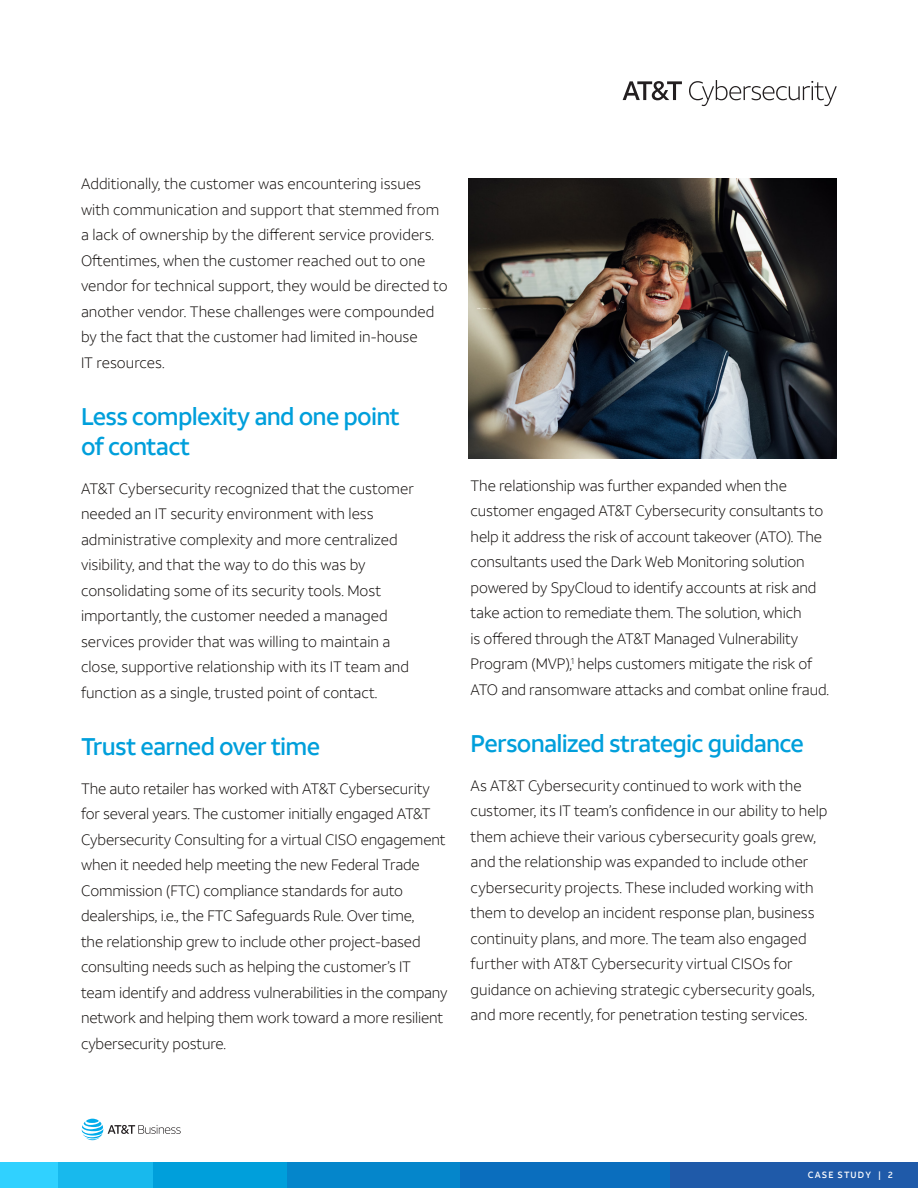
<style>
.page{position:relative;width:918px;height:1188px;background:#fff}
.page>*{position:absolute;margin:0;border:0;box-sizing:border-box;transform-origin:0 0}
.Subhead{font:500 24px/30px "ATT Aleck Sans";letter-spacing:-.03em;color:#009fdb}
.Body_Copy{font:300 15px/25.5px "ATT Aleck Sans";letter-spacing:-.01em;color:#0a0604}
.AT_T_type{font:500 9px "ATT Aleck Sans";letter-spacing:.12em;color:#fff}
</style>
<div class="page">
<div style="left:669px;top:1163px;width:249px;height:25px;background:#1f5aa9"></div>
<div style="left:459px;top:1163px;width:211px;height:25px;background:#0a6ebe"></div>
<div style="left:287px;top:1163px;width:172px;height:25px;background:#0586cb"></div>
<div style="left:153px;top:1163px;width:134px;height:25px;background:#009fdb"></div>
<div style="left:57px;top:1163px;width:96px;height:25px;background:#18b9ed"></div>
<div style="left:0;top:1162px;width:57px;height:26px;background:#30d1ff"></div>
<svg style="left:82px;top:1119px;width:99px;height:21px"></svg>
<svg style="left:623px;top:81px;width:59px;height:19px"></svg>
<svg style="left:689px;top:80px;width:148px;height:26px"></svg>
<img style="left:468px;top:178px;width:369px;height:281px">
<p class="Body_Copy" style="left:81px;top:171px;width:368px">Additionally, the customer was encountering issues with communication and support that stemmed from a lack of ownership by the different service providers.<br>Oftentimes, when the customer reached out to one vendor for technical support, they would be directed to another vendor. These challenges were compounded by the fact that the customer had limited in-house<br>IT resources.</p>
<h2 class="Subhead" style="left:81px;top:401px;width:320px">Less complexity and one point of contact</h2>
<p class="Body_Copy" style="left:81px;top:476px;width:334px">AT&amp;T Cybersecurity recognized that the customer needed an IT security environment with less administrative complexity and more centralized visibility, and that the way to do this was by consolidating some of its security tools. Most importantly, the customer needed a managed services provider that was willing to maintain a close, supportive relationship with its IT team and function as a single, trusted point of contact.</p>
<h2 class="Subhead" style="left:81px;top:731px;width:241px">Trust earned over time</h2>
<p class="Body_Copy" style="left:81px;top:776px;width:368px">The auto retailer has worked with AT&amp;T Cybersecurity for several years. The customer initially engaged AT&amp;T Cybersecurity Consulting for a virtual CISO engagement when it needed help meeting the new Federal Trade Commission (FTC) compliance standards for auto dealerships, i.e., the FTC Safeguards Rule. Over time,<br>the relationship grew to include other project-based consulting needs such as helping the customer’s IT team identify and address vulnerabilities in the company network and helping them work toward a more resilient cybersecurity posture.</p>
<p class="Body_Copy" style="left:471px;top:473px;width:360px">The relationship was further expanded when the customer engaged AT&amp;T Cybersecurity consultants to help it address the risk of account takeover (ATO). The consultants used the Dark Web Monitoring solution powered by SpyCloud to identify accounts at risk and take action to remediate them. The solution, which<br>is offered through the AT&amp;T Managed Vulnerability Program (MVP),<sup>1</sup> helps customers mitigate the risk of ATO and ransomware attacks and combat online fraud.</p>
<h2 class="Subhead" style="left:471px;top:728px;width:335px">Personalized strategic guidance</h2>
<p class="Body_Copy" style="left:471px;top:773px;width:358px">As AT&amp;T Cybersecurity continued to work with the customer, its IT team’s confidence in our ability to help them achieve their various cybersecurity goals grew, and the relationship was expanded to include other cybersecurity projects. These included working with them to develop an incident response plan, business continuity plans, and more. The team also engaged further with AT&amp;T Cybersecurity virtual CISOs for guidance on achieving strategic cybersecurity goals, and more recently, for penetration testing services.</p>
<p class="AT_T_type" style="left:808px;top:1169px;width:86px">CASE STUDY | 2</p>
</div>
